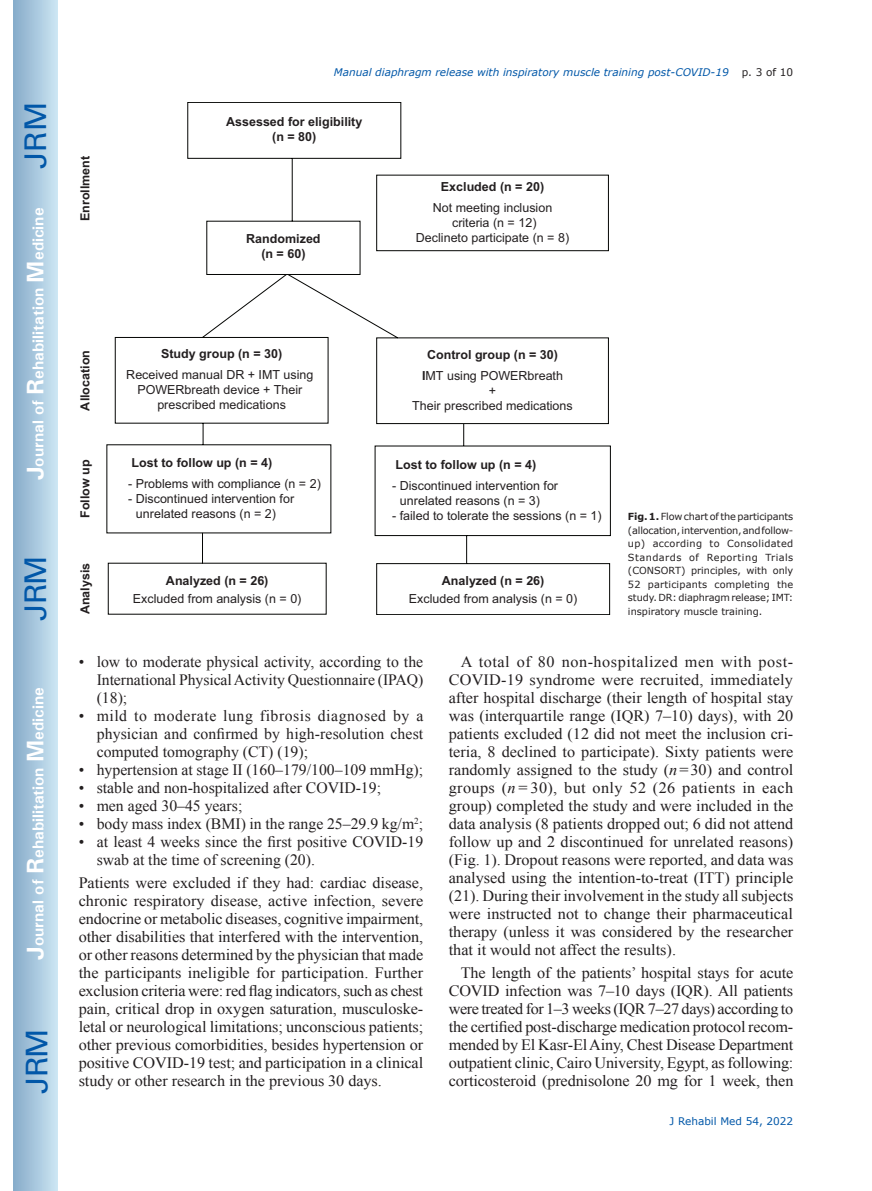
<style>
.page{position:relative;width:872px;height:1191px;background:#fff}
.page>*{position:absolute;margin:0;border:0;box-sizing:border-box;transform-origin:0 0}
.t1{font:30px "Univers";letter-spacing:-.03em;color:#0157a8}
.Txi{font:15.75px/18px "Times New Roman";color:#231f20;text-align:justify}
.Tx{font:15.75px/18px "Times New Roman";letter-spacing:-.005em;color:#231f20;text-align:justify}
.t2{font:700 15.75px "Univers";color:#fff}
.t3{font:12.45px/15px "Arial";color:#231f20;text-align:center}
.t4{font:700 12.45px/20.9px "Arial";color:#231f20;text-align:center}
.t5{font:italic 10.5px "Verdana";color:#0157a8}
.t6{font:10.5px "Verdana";color:#0157a8}
.Fig_caption{font:9.75px/13.5px "Verdana";letter-spacing:-.005em;color:#231f20;text-align:justify}
.s1{font-size:24px}
.s2{font-style:normal;color:#231f20}
.s3{font-weight:700}
.s4{font-weight:400}
.s5{font-style:italic}
</style>
<div class="page">
<div style="left:14px;top:0;width:43px;height:1191px;background:linear-gradient(to right,#88acca,#cbe5f2)"></div>
<svg style="left:106px;top:102px;width:505px;height:513px"></svg>
<h1 class="t1" style="left:18px;top:169px;width:68px;rotate:-90deg">JRM</h1>
<p class="t2" style="left:28px;top:480px;width:274px;rotate:-90deg"><span class="s1">J</span>ournal of <span class="s1">R</span>ehabilitation <span class="s1">M</span>edicine</p>
<h1 class="t1" style="left:18px;top:620px;width:67px;rotate:-90deg">JRM</h1>
<p class="t2" style="left:28px;top:959px;width:274px;rotate:-90deg"><span class="s1">J</span>ournal of <span class="s1">R</span>ehabilitation <span class="s1">M</span>edicine</p>
<h1 class="t1" style="left:19px;top:1093px;width:67px;rotate:-90deg">JRM</h1>
<p class="t5" style="left:334px;top:65px;width:461px">Manual diaphragm release with inspiratory muscle training post-COVID-19 <span class="s2">p. 3 of 10</span></p>
<p class="t4" style="left:75px;top:221px;width:67px;rotate:-90deg">Enrollment</p>
<p class="t4" style="left:226px;top:114px;width:138px;line-height:15px">Assessed for eligibility (n = 80)</p>
<p class="t3" style="left:433px;top:175px;width:121px;line-height:21.3px"><span class="s3">Excluded (n = 20)<br></span>Not meeting inclusion</p>
<p class="t3" style="left:452px;top:215px;width:86px">criteria (n = 12)</p>
<p class="t4" style="left:246px;top:229px;width:76px">Randomized</p>
<p class="t3" style="left:416px;top:230px;width:155px">Declineto participate (n = 8)</p>
<p class="t4" style="left:261px;top:244px;width:46px">(n = 60)</p>
<p class="t4" style="left:75px;top:410px;width:62px;rotate:-90deg">Allocation</p>
<p class="t4" style="left:75px;top:518px;width:60px;rotate:-90deg">Follow up</p>
<p class="t4" style="left:75px;top:614px;width:53px;rotate:-90deg">Analysis</p>
<p class="t3" style="left:126px;top:343px;width:189px;line-height:20.9px"><span class="s3">Study group (n = 30)<br></span>Received manual DR + IMT using</p>
<p class="t3" style="left:137px;top:382px;width:166px">POWERbreath device + Their prescribed medications</p>
<p class="t4" style="left:132px;top:452px;width:142px">Lost to follow up (n = 4)</p>
<p class="t3" style="left:128px;top:476px;width:194px">- Problems with compliance (n = 2)</p>
<p class="t3" style="left:136px;top:491px;width:160px;text-align:left;text-indent:-8px">- Discontinued intervention for unrelated reasons (n = 2)</p>
<p class="t4" style="left:422px;top:344px;width:142px">Control group (n = 30)<br>I<span class="s4">MT using POWERbreath</span></p>
<p class="t3" style="left:412px;top:383px;width:162px">+<br>Their prescribed medications</p>
<p class="t4" style="left:395px;top:454px;width:142px">Lost to follow up (n = 4)</p>
<p class="t3" style="left:400px;top:478px;width:160px;text-align:left;text-indent:-8px">- Discontinued intervention for unrelated reasons (n = 3)</p>
<p class="t3" style="left:392px;top:508px;width:211px">- failed to tolerate the sessions (n = 1)</p>
<p class="t3" style="left:133px;top:571px;width:170px;line-height:18.1px"><span class="s3">Analyzed (n = 26)<br></span>Excluded from analysis (n = 0)</p>
<p class="t3" style="left:409px;top:571px;width:170px;line-height:18.1px"><span class="s3">Analyzed (n = 26)<br></span>Excluded from analysis (n = 0)</p>
<p class="Fig_caption" style="left:628px;top:510px;width:167px"><span class="s3">Fig. 1.</span> Flow chart of the participants (allocation, intervention, and follow&shy;up) according to Consolidated Standards of Reporting Trials (CONSORT) principles, with only 52 participants completing the study. DR: diaphragm release; IMT: inspiratory muscle training.</p>
<p class="Txi" style="left:97px;top:653px;width:328px;text-indent:-18px">• low to moderate physical activity, according to the International Physical Activity Questionnaire (IPAQ) (18);</p>
<p class="Txi" style="left:97px;top:707px;width:328px;text-indent:-18px">• mild to moderate lung fibrosis diagnosed by a physician and confirmed by high-resolution chest computed tomography (CT) (19);</p>
<p class="Txi" style="left:79px;top:761px;width:346px">• hypertension at stage II (160–179/100–109 mmHg);</p>
<p class="Txi" style="left:79px;top:779px;width:304px">• stable and non-hospitalized after COVID-19;</p>
<p class="Txi" style="left:79px;top:797px;width:165px">• men aged 30–45 years;</p>
<p class="Txi" style="left:79px;top:815px;width:346px">• body mass index (BMI) in the range 25–29.9 kg/m<sup>2</sup>;</p>
<p class="Txi" style="left:97px;top:833px;width:328px;text-indent:-18px">• at least 4 weeks since the first positive COVID-19 swab at the time of screening (20).</p>
<p class="Tx" style="left:79px;top:873px;width:346px">Patients were excluded if they had: cardiac disease, chronic respiratory disease, active infection, severe endocrine or metabolic diseases, cognitive impairment, other disabilities that interfered with the intervention, or other reasons determined by the physician that made the participants ineligible for participation. Further exclusion criteria were: red flag indicators, such as chest pain, critical drop in oxygen saturation, musculoske&shy;letal or neurological limitations; unconscious patients; other previous comorbidities, besides hypertension or positive COVID-19 test; and participation in a clinical study or other research in the previous 30 days.</p>
<p class="Txi" style="left:449px;top:653px;width:346px;text-indent:12px">A total of 80 non-hospitalized men with post-COVID-19 syndrome were recruited, immediately after hospital discharge (their length of hospital stay was (interquartile range (IQR) 7–10) days), with 20 patients excluded (12 did not meet the inclusion cri&shy;teria, 8 declined to participate). Sixty patients were randomly assigned to the study (<span class="s5">n</span>=30) and control groups (<span class="s5">n</span> = 30), but only 52 (26 patients in each group) completed the study and were included in the data analysis (8 patients dropped out; 6 did not attend follow up and 2 discontinued for unrelated reasons) (Fig. 1). Dropout reasons were reported, and data was analysed using the intention-to-treat (ITT) principle (21). During their involvement in the study all subjects were instructed not to change their pharmaceutical therapy (unless it was considered by the researcher that it would not affect the results).</p>
<p class="Txi" style="left:449px;top:963px;width:346px;text-indent:12px">The length of the patients’ hospital stays for acute COVID infection was 7–10 days (IQR). All patients were treated for 1–3 weeks (IQR 7–27 days) according to the certified post-discharge medication protocol recom&shy;mended by El Kasr-El Ainy, Chest Disease Department outpatient clinic, Cairo University, Egypt, as following: corticosteroid (prednisolone 20 mg for 1 week, then</p>
<p class="t6" style="left:669px;top:1114px;width:125px">J Rehabil Med 54, 2022</p>
</div>
